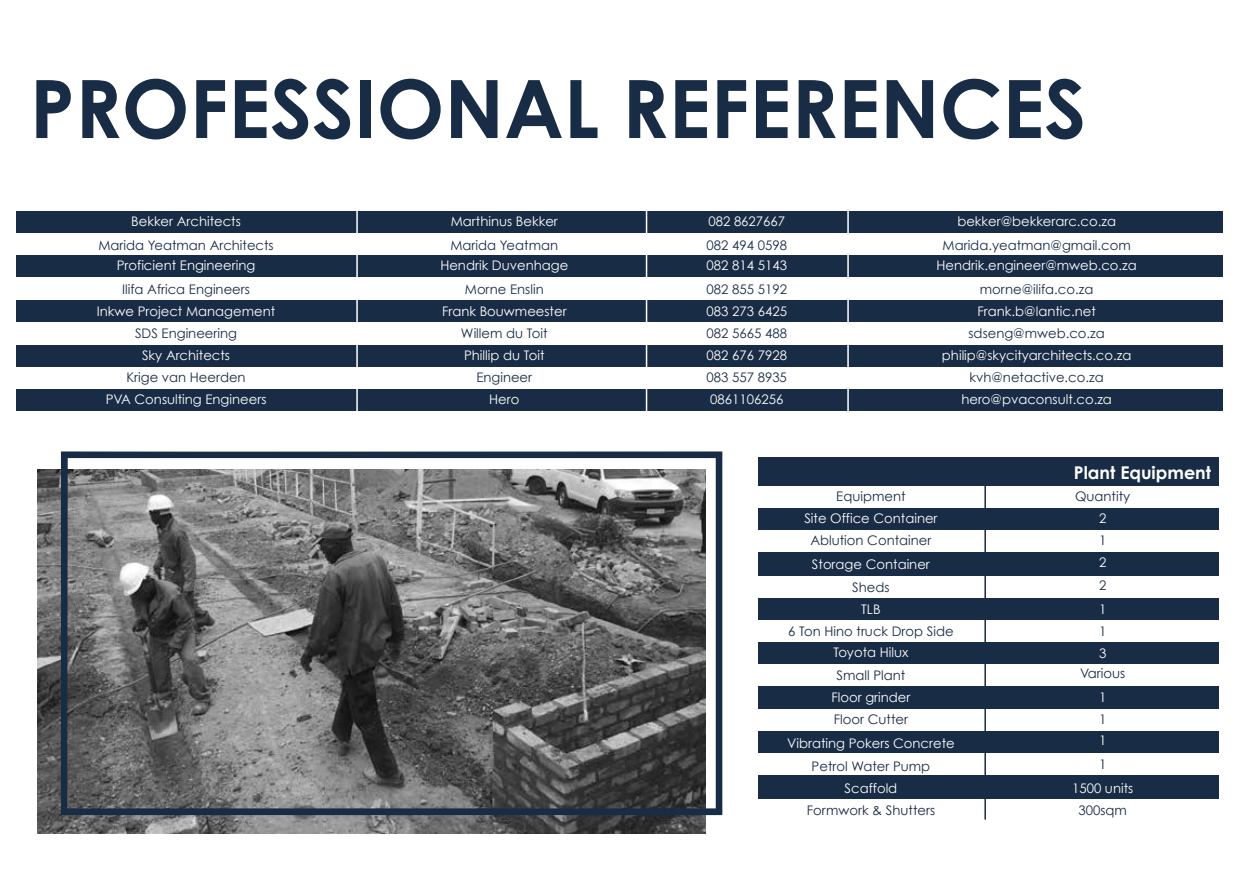
<style>
.page{position:relative;width:1234px;height:893px;background:#fff}
.page>*{position:absolute;margin:0;border:0;box-sizing:border-box;transform-origin:0 0}
.t1{font:700 80.55px "Century Gothic";color:#192c46}
.t2{font:700 17.55px "Century Gothic";color:#fff}
.t3{font:13.2px "Century Gothic";color:#fff}
.t4{font:13.2px "Century Gothic";color:#192c46}
</style>
<div class="page">
<div style="left:758px;top:458px;width:460px;height:363px;background:#192c46"></div>
<div style="left:17px;top:211px;width:1205px;height:22px;background:#192c46"></div>
<div style="left:17px;top:255px;width:1205px;height:22px;background:#192c46"></div>
<div style="left:17px;top:301px;width:1205px;height:21px;background:#192c46"></div>
<div style="left:17px;top:345px;width:1205px;height:21px;background:#192c46"></div>
<div style="left:17px;top:389px;width:1205px;height:21px;background:#192c46"></div>
<hr style="left:645px;top:202px;width:2px;height:214px;background:#fff">
<hr style="left:356px;top:206px;width:2px;height:211px;background:#fff">
<hr style="left:847px;top:206px;width:1px;height:220px;background:#fff">
<div style="left:753px;top:487px;width:466px;height:21px;background:#fff"></div>
<div style="left:753px;top:531px;width:466px;height:21px;background:#fff"></div>
<div style="left:753px;top:576px;width:466px;height:22px;background:#fff"></div>
<div style="left:753px;top:620px;width:466px;height:22px;background:#fff"></div>
<div style="left:753px;top:664px;width:466px;height:22px;background:#fff"></div>
<div style="left:753px;top:709px;width:466px;height:22px;background:#fff"></div>
<div style="left:753px;top:753px;width:466px;height:22px;background:#fff"></div>
<div style="left:753px;top:799px;width:466px;height:23px;background:#fff"></div>
<hr style="left:984px;top:461px;width:1px;height:359px;background:#192c46">
<img style="left:37px;top:469px;width:668px;height:364px">
<svg style="left:61px;top:451px;width:661px;height:364px;background:#6d6e70"></svg>
<h1 class="t1" style="left:30px;top:48px;width:1057px">PROFESSIONAL REFERENCES</h1>
<p class="t3" style="left:131px;top:212px;width:111px">Bekker Architects</p>
<p class="t3" style="left:450px;top:212px;width:109px">Marthinus Bekker</p>
<p class="t3" style="left:708px;top:212px;width:78px">082 8627667</p>
<p class="t3" style="left:957px;top:212px;width:160px">bekker@bekkerarc.co.za</p>
<p class="t3" style="left:117px;top:256px;width:140px">Proficient Engineering</p>
<p class="t3" style="left:440px;top:256px;width:129px">Hendrik Duvenhage</p>
<p class="t3" style="left:706px;top:256px;width:82px">082 814 5143</p>
<p class="t3" style="left:936px;top:256px;width:202px">Hendrik.engineer@mweb.co.za</p>
<p class="t3" style="left:97px;top:302px;width:180px">Inkwe Project Management</p>
<p class="t3" style="left:442px;top:302px;width:126px">Frank Bouwmeester</p>
<p class="t3" style="left:706px;top:302px;width:82px">083 273 6425</p>
<p class="t3" style="left:977px;top:302px;width:120px">Frank.b@lantic.net</p>
<p class="t3" style="left:142px;top:346px;width:89px">Sky Architects</p>
<p class="t3" style="left:464px;top:346px;width:82px">Phillip du Toit</p>
<p class="t3" style="left:706px;top:346px;width:82px">082 676 7928</p>
<p class="t3" style="left:941px;top:346px;width:191px">philip@skycityarchitects.co.za</p>
<p class="t3" style="left:106px;top:390px;width:162px">PVA Consulting Engineers</p>
<p class="t3" style="left:489px;top:390px;width:32px">Hero</p>
<p class="t3" style="left:710px;top:390px;width:75px">0861106256</p>
<p class="t3" style="left:961px;top:390px;width:152px">hero@pvaconsult.co.za</p>
<p class="t4" style="left:98px;top:236px;width:177px">Marida Yeatman Architects</p>
<p class="t4" style="left:450px;top:236px;width:109px">Marida Yeatman</p>
<p class="t4" style="left:706px;top:236px;width:82px">082 494 0598</p>
<p class="t4" style="left:942px;top:236px;width:190px">Marida.yeatman@gmail.com</p>
<p class="t4" style="left:122px;top:280px;width:129px">Ilifa Africa Engineers</p>
<p class="t4" style="left:465px;top:280px;width:80px">Morne Enslin</p>
<p class="t4" style="left:706px;top:280px;width:82px">082 855 5192</p>
<p class="t4" style="left:979px;top:280px;width:115px">morne@ilifa.co.za</p>
<p class="t4" style="left:135px;top:324px;width:103px">SDS Engineering</p>
<p class="t4" style="left:461px;top:324px;width:88px">Willem du Toit</p>
<p class="t4" style="left:706px;top:324px;width:82px">082 5665 488</p>
<p class="t4" style="left:968px;top:324px;width:138px">sdseng@mweb.co.za</p>
<p class="t4" style="left:126px;top:368px;width:121px">Krige van Heerden</p>
<p class="t4" style="left:476px;top:368px;width:57px">Engineer</p>
<p class="t4" style="left:706px;top:368px;width:82px">083 557 8935</p>
<p class="t4" style="left:969px;top:368px;width:136px">kvh@netactive.co.za</p>
<h2 class="t2" style="left:1073px;top:459px;width:139px">Plant Equipment</h2>
<p class="t4" style="left:836px;top:487px;width:71px">Equipment</p>
<p class="t4" style="left:1074px;top:487px;width:57px">Quantity</p>
<p class="t3" style="left:804px;top:509px;width:135px">Site Office Container</p>
<p class="t3" style="left:1098px;top:509px;width:9px">2</p>
<p class="t4" style="left:810px;top:531px;width:122px">Ablution Container</p>
<p class="t4" style="left:1098px;top:531px;width:9px">1</p>
<p class="t3" style="left:811px;top:555px;width:119px">Storage Container</p>
<p class="t3" style="left:1098px;top:553px;width:9px">2</p>
<p class="t4" style="left:852px;top:578px;width:39px">Sheds</p>
<p class="t4" style="left:1098px;top:576px;width:9px">2</p>
<p class="t3" style="left:861px;top:600px;width:21px">TLB</p>
<p class="t3" style="left:833px;top:643px;width:77px">Toyota Hilux</p>
<p class="t4" style="left:788px;top:622px;width:167px">6 Ton Hino truck Drop Side</p>
<p class="t4" style="left:836px;top:666px;width:70px">Small Plant</p>
<p class="t3" style="left:1098px;top:600px;width:9px">1</p>
<p class="t4" style="left:1098px;top:622px;width:9px">1</p>
<p class="t4" style="left:1079px;top:664px;width:47px">Various</p>
<p class="t3" style="left:1098px;top:644px;width:9px">3</p>
<p class="t3" style="left:831px;top:688px;width:81px">Floor grinder</p>
<p class="t3" style="left:787px;top:734px;width:169px">Vibrating Pokers Concrete</p>
<p class="t4" style="left:833px;top:710px;width:76px">Floor Cutter</p>
<p class="t4" style="left:811px;top:757px;width:120px">Petrol Water Pump</p>
<p class="t3" style="left:1098px;top:687px;width:9px">1</p>
<p class="t4" style="left:1098px;top:709px;width:9px">1</p>
<p class="t4" style="left:1098px;top:755px;width:9px">1</p>
<p class="t3" style="left:1098px;top:731px;width:9px">1</p>
<p class="t3" style="left:844px;top:779px;width:54px">Scaffold</p>
<p class="t4" style="left:806px;top:801px;width:130px">Formwork &amp; Shutters</p>
<p class="t3" style="left:1071px;top:779px;width:63px">1500 units</p>
<p class="t4" style="left:1078px;top:801px;width:50px">300sqm</p>
</div>
